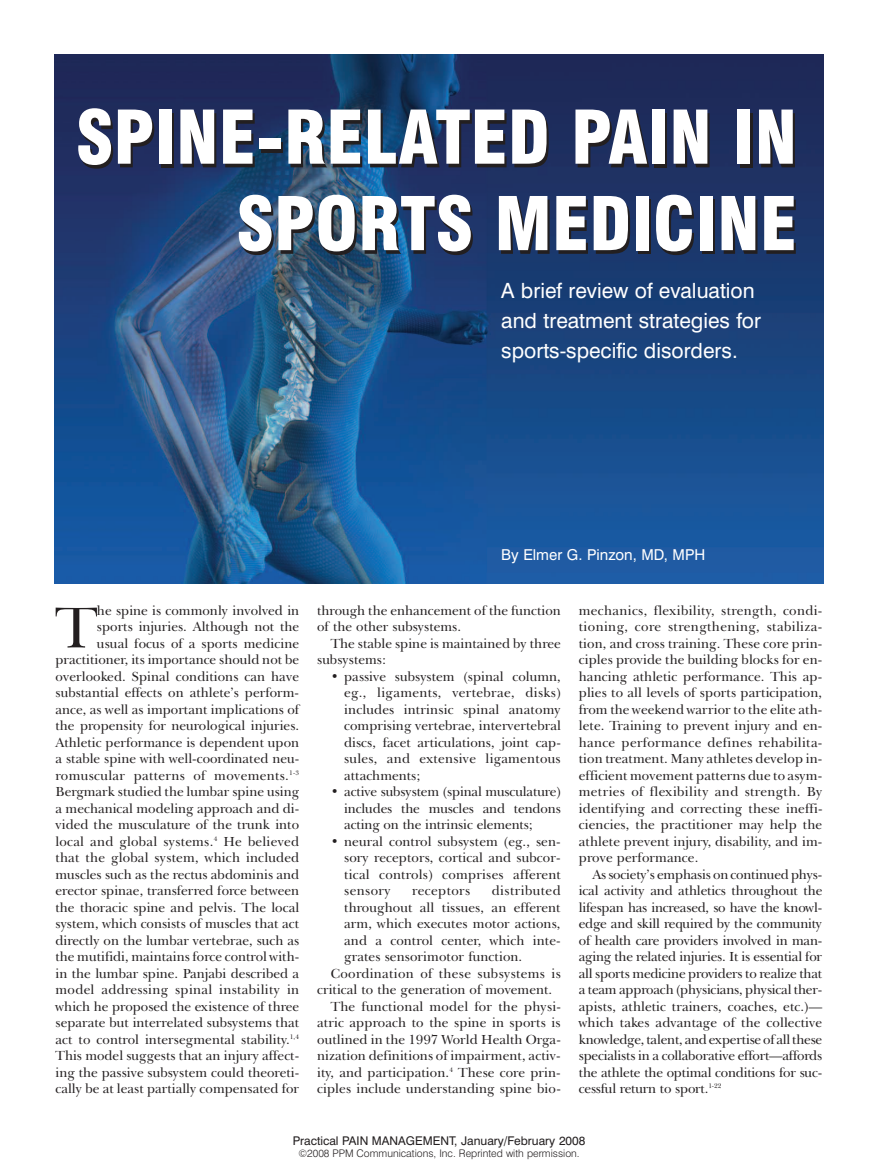
<style>
.page{position:relative;width:878px;height:1175px;background:#fff}
.page>*{position:absolute;margin:0;border:0;box-sizing:border-box;transform-origin:0 0}
.t1{font:900 condensed 72px/86.4px "Swiss 721 BT";color:#fff;text-align:right}
.t2{font:59.1px "New Baskerville IT Cby BT";color:#231f20}
.t3{font:21px/30px "Swiss 721 BT";color:#fff}
.t4{font:15px "Swiss 721 BT";color:#fff}
.t5{font:13.5px/16.5px "New Baskerville IT Cby BT";color:#231f20;text-align:justify}
.t6{font:13.5px "New Baskerville IT Cby BT";letter-spacing:.02em;color:#231f20}
.t7{font:13.5px "New Baskerville IT Cby BT";letter-spacing:.025em;color:#231f20}
.t8{font:12px "Swiss 721 BT";color:#231f20}
.t9{font:300 10.5px "Swiss 721 BT";color:#231f20}
</style>
<div class="page">
<img style="left:54px;top:54px;width:770px;height:529px">
<h1 class="t1" style="left:76px;top:100px;width:723px">SPINE-RELATED PAIN IN<br>SPORTS MEDICINE</h1>
<h3 class="t3" style="left:501px;top:278px;width:261px">A brief review of evaluation and treatment strategies for sports-specific disorders.</h3>
<p class="t4" style="left:501px;top:549px;width:205px">By Elmer G. Pinzon, MD, MPH</p>
<p class="t5" style="left:55px;top:603px;width:245px;text-align:right">he spine is commonly involved in<br>sports injuries. Although not the<br>usual focus of a sports medicine practitioner, its importance should not be overlooked. Spinal conditions can have substantial effects on athlete’s perform&shy;ance, as well as important implications of the propensity for neurological injuries.<br>Athletic performance is dependent upon a stable spine with well-coordinated neu&shy;romuscular patterns of movements.<sup>1-3<br></sup>Bergmark studied the lumbar spine using a mechanical modeling approach and di&shy;vided the musculature of the trunk into local and global systems.<sup>4</sup> He believed that the global system, which included muscles such as the rectus abdominis and erector spinae, transferred force between the thoracic spine and pelvis. The local system, which consists of muscles that act directly on the lumbar vertebrae, such as the mutifidi, maintains force control with&shy;in the lumbar spine. Panjabi described a model addressing spinal instability in which he proposed the existence of three separate but interrelated subsystems that act to control intersegmental stability.<sup>1,4<br></sup>This model suggests that an injury affect&shy;ing the passive subsystem could theoreti&shy;cally be at least partially compensated for</p>
<p class="t5" style="left:317px;top:603px;width:245px">through the enhancement of the function of the other subsystems.</p>
<h2 class="t2" style="left:56px;top:605px;width:43px">T</h2>
<p class="t5" style="left:317px;top:636px;width:245px;text-indent:14px">The stable spine is maintained by three subsystems:</p>
<p class="t5" style="left:344px;top:669px;width:218px;text-indent:-13px">• passive subsystem (spinal column, eg., ligaments, vertebrae, disks) includes intrinsic spinal anatomy comprising vertebrae, intervertebral discs, facet articulations, joint cap&shy;sules, and extensive ligamentous attachments;</p>
<p class="t5" style="left:344px;top:785px;width:218px;text-indent:-14px">• active subsystem (spinal musculature) includes the muscles and tendons acting on the intrinsic elements;</p>
<p class="t5" style="left:344px;top:834px;width:218px;text-indent:-14px">• neural control subsystem (eg., sen&shy;sory receptors, cortical and subcor&shy;tical controls) comprises afferent sensory</p>
<p class="t7" style="left:412px;top:885px;width:60px">receptors</p>
<p class="t7" style="left:492px;top:885px;width:70px">distributed</p>
<p class="t5" style="left:344px;top:900px;width:218px">throughout all tissues, an efferent</p>
<p class="t5" style="left:344px;top:917px;width:218px">arm, which executes motor actions,</p>
<p class="t5" style="left:344px;top:933px;width:218px">and a control center, which inte-</p>
<p class="t5" style="left:344px;top:950px;width:180px">grates sensorimotor function.</p>
<p class="t6" style="left:330px;top:968px;width:232px">Coordination of these subsystems is</p>
<p class="t5" style="left:317px;top:983px;width:236px">critical to the generation of movement.</p>
<p class="t5" style="left:330px;top:999px;width:232px">The functional model for the physi-</p>
<p class="t5" style="left:317px;top:1016px;width:245px">atric approach to the spine in sports is</p>
<p class="t5" style="left:317px;top:1032px;width:245px">outlined in the 1997 World Health Orga-</p>
<p class="t5" style="left:317px;top:1049px;width:245px">nization definitions of impairment, activ-</p>
<p class="t5" style="left:317px;top:1065px;width:245px">ity, and participation.<sup>4</sup> These core prin-</p>
<p class="t5" style="left:317px;top:1082px;width:245px">ciples include understanding spine bio-</p>
<p class="t5" style="left:578px;top:603px;width:245px">mechanics, flexibility, strength, condi&shy;tioning, core strengthening, stabiliza&shy;tion, and cross training. These core prin&shy;ciples provide the building blocks for en&shy;hancing athletic performance. This ap&shy;plies to all levels of sports participation, from the weekend warrior to the elite ath&shy;lete. Training to prevent injury and en&shy;hance performance defines rehabilita&shy;tion treatment. Many athletes develop in&shy;efficient movement patterns due to asym&shy;metries of flexibility and strength. By identifying and correcting these ineffi&shy;ciencies, the practitioner may help the athlete prevent injury, disability, and im&shy;prove performance.</p>
<p class="t5" style="left:578px;top:867px;width:245px;text-indent:14px">As society’s emphasis on continued phys&shy;ical activity and athletics throughout the lifespan has increased, so have the knowl&shy;edge and skill required by the community of health care providers involved in man&shy;aging the related injuries. It is essential for all sports medicine providers to realize that a team approach (physicians, physical ther&shy;apists, athletic trainers, coaches, etc.)— which takes advantage of the collective knowledge, talent, and expertise of all these specialists in a collaborative effort—affords the athlete the optimal conditions for suc&shy;cessful return to sport.<sup>1-22</sup></p>
<p class="t8" style="left:293px;top:1135px;width:294px">Practical PAIN MANAGEMENT, January/February 2008</p>
<p class="t9" style="left:298px;top:1149px;width:283px">©2008 PPM Communications, Inc. Reprinted with permission.</p>
</div>
